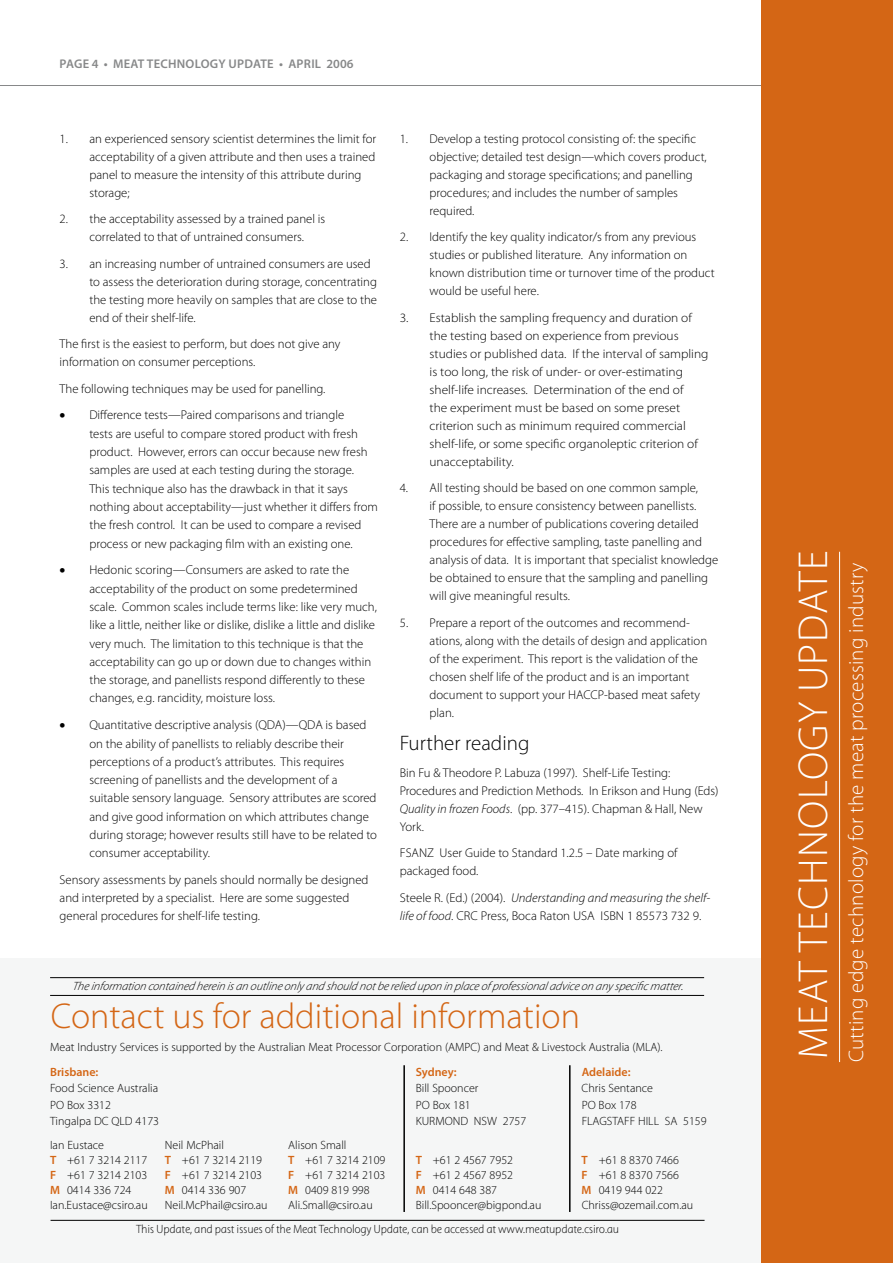
<style>
.page{position:relative;width:893px;height:1263px;background:#fff}
.page>*{position:absolute;margin:0;border:0;box-sizing:border-box;transform-origin:0 0}
.t1{font:300 42px "Myriad Pro";letter-spacing:.035em;color:#fff}
.t2{font:300 36px "Myriad Pro";color:#d46615}
.t3{font:300 21px "Myriad Pro";letter-spacing:.01em;color:#fff}
.t4{font:300 21px "Myriad Pro";color:#000}
.t5{font:300 12.75px/18px "Myriad Pro";color:#000}
.t6{font:300 12.75px/18px "Myriad Pro";color:#000;scale:1.05 1}
.t7{font:600 12.6px "Myriad Pro";letter-spacing:.02em;color:#878889}
.t8{font:300 12px "Myriad Pro";color:#000}
.t9{font:italic 300 12px "Myriad Pro";color:#000}
.t10{font:600 12px "Myriad Pro";color:#d46615}
.s1{font-style:italic}
.s2{font-weight:600;color:#d46615}
</style>
<div class="page">
<div style="left:0;top:959px;width:893px;height:304px;background:#f5f6f6"></div>
<hr style="left:50px;top:977px;width:654px;height:1px;background:#000">
<hr style="left:50px;top:995px;width:654px;height:1px;background:#000">
<hr style="left:0;top:85px;width:819px;height:1px;background:#878889">
<div style="left:762px;top:0;width:131px;height:1263px;background:#d46615"></div>
<hr style="left:839px;top:552px;width:1px;height:510px;background:#fff">
<hr style="left:51px;top:1220px;width:654px;height:1px;background:#000">
<hr style="left:403px;top:1065px;width:2px;height:147px;background:#000">
<hr style="left:569px;top:1065px;width:2px;height:147px;background:#000">
<p class="t7" style="left:60px;top:56px;width:72px">PAGE 4 • Meat</p>
<p class="t7" style="left:147px;top:56px;width:208px">Technology UPDATE • APRIL 2006</p>
<p class="t5" style="left:89px;top:129px;width:288px;text-indent:-30px">1. an experienced sensory scientist determines the limit for acceptability of a given attribute and then uses a trained panel to measure the intensity of this attribute during storage;</p>
<p class="t5" style="left:89px;top:210px;width:237px;text-indent:-30px">2. the acceptability assessed by a trained panel is correlated to that of untrained consumers.</p>
<p class="t5" style="left:89px;top:254px;width:289px;text-indent:-30px">3. an increasing number of untrained consumers are used to assess the deterioration during storage, concentrating the testing more heavily on samples that are close to the end of their shelf-life.</p>
<p class="t5" style="left:60px;top:335px;width:282px">The first is the easiest to perform, but does not give any information on consumer perceptions.</p>
<p class="t5" style="left:60px;top:379px;width:267px">The following techniques may be used for panelling.</p>
<p class="t5" style="left:89px;top:406px;width:290px;text-indent:-30px">• Difference tests—Paired comparisons and triangle<br>tests are useful to compare stored product with fresh product. However, errors can occur because new fresh samples are used at each testing during the storage.<br>This technique also has the drawback in that it says nothing about acceptability—just whether it differs from the fresh control. It can be used to compare a revised process or new packaging film with an existing one.</p>
<p class="t5" style="left:89px;top:561px;width:289px;text-indent:-30px">• Hedonic scoring—Consumers are asked to rate the acceptability of the product on some predetermined scale. Common scales include terms like: like very much, like a little, neither like or dislike, dislike a little and dislike very much. The limitation to this technique is that the acceptability can go up or down due to changes within the storage, and panellists respond differently to these changes, e.g. rancidity, moisture loss.</p>
<p class="t5" style="left:89px;top:716px;width:289px;text-indent:-30px">• Quantitative descriptive analysis (QDA)—QDA is based on the ability of panellists to reliably describe their perceptions of a product’s attributes. This requires screening of panellists and the development of a suitable sensory language. Sensory attributes are scored and give good information on which attributes change during storage; however results still have to be related to consumer acceptability.</p>
<p class="t5" style="left:60px;top:870px;width:310px">Sensory assessments by panels should normally be designed and interpreted by a specialist. Here are some suggested general procedures for shelf-life testing.</p>
<p class="t5" style="left:430px;top:129px;width:279px;text-indent:-30px">1. Develop a testing protocol consisting of: the specific objective; detailed test design—which covers product, packaging and storage specifications; and panelling procedures; and includes the number of samples required.</p>
<p class="t5" style="left:430px;top:228px;width:287px;text-indent:-30px">2. Identify the key quality indicator/s from any previous studies or published literature. Any information on known distribution time or turnover time of the product would be useful here.</p>
<p class="t6" style="left:430px;top:308px;width:267px;text-indent:-30px">3. Establish the sampling frequency and duration of the testing based on experience from previous studies or published data. If the interval of sampling is too long, the risk of under- or over-estimating shelf-life increases. Determination of the end of<br>the experiment must be based on some preset criterion such as minimum required commercial shelf-life, or some specific organoleptic criterion of unacceptability.</p>
<p class="t5" style="left:430px;top:479px;width:290px;text-indent:-30px">4. All testing should be based on one common sample,<br>if possible, to ensure consistency between panellists.<br>There are a number of publications covering detailed procedures for effective sampling, taste panelling and analysis of data. It is important that specialist knowledge be obtained to ensure that the sampling and panelling will give meaningful results.</p>
<p class="t5" style="left:430px;top:613px;width:279px;text-indent:-30px">5. Prepare a report of the outcomes and recommend&shy;ations, along with the details of design and application of the experiment. This report is the validation of the chosen shelf life of the product and is an important document to support your HACCP-based meat safety plan.</p>
<h3 class="t4" style="left:400px;top:731px;width:131px">Further reading</h3>
<p class="t5" style="left:400px;top:763px;width:320px">Bin Fu &amp; Theodore P. Labuza (1997). Shelf-Life Testing:<br>Procedures and Prediction Methods. In Erikson and Hung (Eds)<br><span class="s1">Quality in frozen Foods</span>. (pp. 377–415). Chapman &amp; Hall, New York.</p>
<p class="t5" style="left:400px;top:844px;width:279px">FSANZ User Guide to Standard 1.2.5 – Date marking of packaged food.</p>
<p class="t5" style="left:400px;top:888px;width:312px">Steele R. (Ed.) (2004). <span class="s1">Understanding and measuring the shelf&shy;life of food</span>. CRC Press, Boca Raton USA ISBN 1 85573 732 9.</p>
<p class="t9" style="left:72px;top:979px;width:615px">The information contained herein isan outline only and should notbe relied upon in place of professionaladvice on any specific matter.</p>
<h2 class="t2" style="left:51px;top:995px;width:531px">Contact us for additional information</h2>
<p class="t8" style="left:50px;top:1040px;width:614px">Meat Industry Services is supported by the Australian Meat Processor Corporation (AMPC) and Meat &amp; Livestock Australia (MLA).</p>
<p class="t10" style="left:50px;top:1064px;width:50px">Brisbane:</p>
<p class="t10" style="left:416px;top:1064px;width:42px">Sydney:</p>
<p class="t10" style="left:582px;top:1064px;width:50px">Adelaide:</p>
<p class="t8" style="left:50px;top:1081px;width:110px">Food Science Australia</p>
<p class="t8" style="left:416px;top:1081px;width:64px">Bill Spooncer</p>
<p class="t8" style="left:582px;top:1081px;width:73px">Chris Sentance</p>
<p class="t8" style="left:50px;top:1098px;width:62px">PO Box 3312</p>
<p class="t8" style="left:416px;top:1098px;width:56px">PO Box 181</p>
<p class="t8" style="left:582px;top:1098px;width:56px">PO Box 178</p>
<p class="t8" style="left:50px;top:1114px;width:110px">Tingalpa DC QLD 4173</p>
<p class="t8" style="left:416px;top:1114px;width:112px">KURMOND NSW 2757</p>
<p class="t8" style="left:582px;top:1114px;width:126px">FLAGSTAFF HILL SA 5159</p>
<p class="t8" style="left:50px;top:1138px;width:56px">Ian Eustace</p>
<p class="t8" style="left:165px;top:1138px;width:61px">Neil McPhail</p>
<p class="t8" style="left:288px;top:1138px;width:60px">Alison Small</p>
<p class="t8" style="left:50px;top:1153px;width:99px"><span class="s2">T</span> +61 7 3214 2117</p>
<p class="t8" style="left:165px;top:1153px;width:99px"><span class="s2">T</span> +61 7 3214 2119</p>
<p class="t8" style="left:288px;top:1153px;width:99px"><span class="s2">T</span> +61 7 3214 2109</p>
<p class="t8" style="left:416px;top:1153px;width:99px"><span class="s2">T</span> +61 2 4567 7952</p>
<p class="t8" style="left:582px;top:1153px;width:99px"><span class="s2">T</span> +61 8 8370 7466</p>
<p class="t8" style="left:50px;top:1168px;width:99px"><span class="s2">F</span> +61 7 3214 2103</p>
<p class="t8" style="left:165px;top:1168px;width:99px"><span class="s2">F</span> +61 7 3214 2103</p>
<p class="t8" style="left:288px;top:1168px;width:99px"><span class="s2">F</span> +61 7 3214 2103</p>
<p class="t8" style="left:416px;top:1168px;width:99px"><span class="s2">F</span> +61 2 4567 8952</p>
<p class="t8" style="left:582px;top:1168px;width:99px"><span class="s2">F</span> +61 8 8370 7566</p>
<p class="t8" style="left:50px;top:1183px;width:83px"><span class="s2">M</span> 0414 336 724</p>
<p class="t8" style="left:165px;top:1183px;width:83px"><span class="s2">M</span> 0414 336 907</p>
<p class="t8" style="left:288px;top:1183px;width:83px"><span class="s2">M</span> 0409 819 998</p>
<p class="t8" style="left:416px;top:1183px;width:83px"><span class="s2">M</span> 0414 648 387</p>
<p class="t8" style="left:582px;top:1183px;width:83px"><span class="s2">M</span> 0419 944 022</p>
<p class="t8" style="left:50px;top:1198px;width:99px">Ian.Eustace@csiro.au</p>
<p class="t8" style="left:165px;top:1198px;width:104px">Neil.McPhail@csiro.au</p>
<p class="t8" style="left:288px;top:1198px;width:86px">Ali.Small@csiro.au</p>
<p class="t8" style="left:416px;top:1198px;width:127px">Bill.Spooncer@bigpond.au</p>
<p class="t8" style="left:582px;top:1198px;width:113px">Chriss@ozemail.com.au</p>
<p class="t9" style="left:137px;top:1221px;width:487px">ThisUpdate,and pastissuesof the MeatTechnology Update,can be accessed atwww.meatupdate.csiro.au</p>
<h1 class="t1" style="left:788px;top:1059px;width:510px;rotate:-90deg">MEAT TECHNOLOGY UPDATE</h1>
<h3 class="t3" style="left:843px;top:1062px;width:501px;rotate:-90deg">Cutting edge technology for the meat processing industry</h3>
</div>
